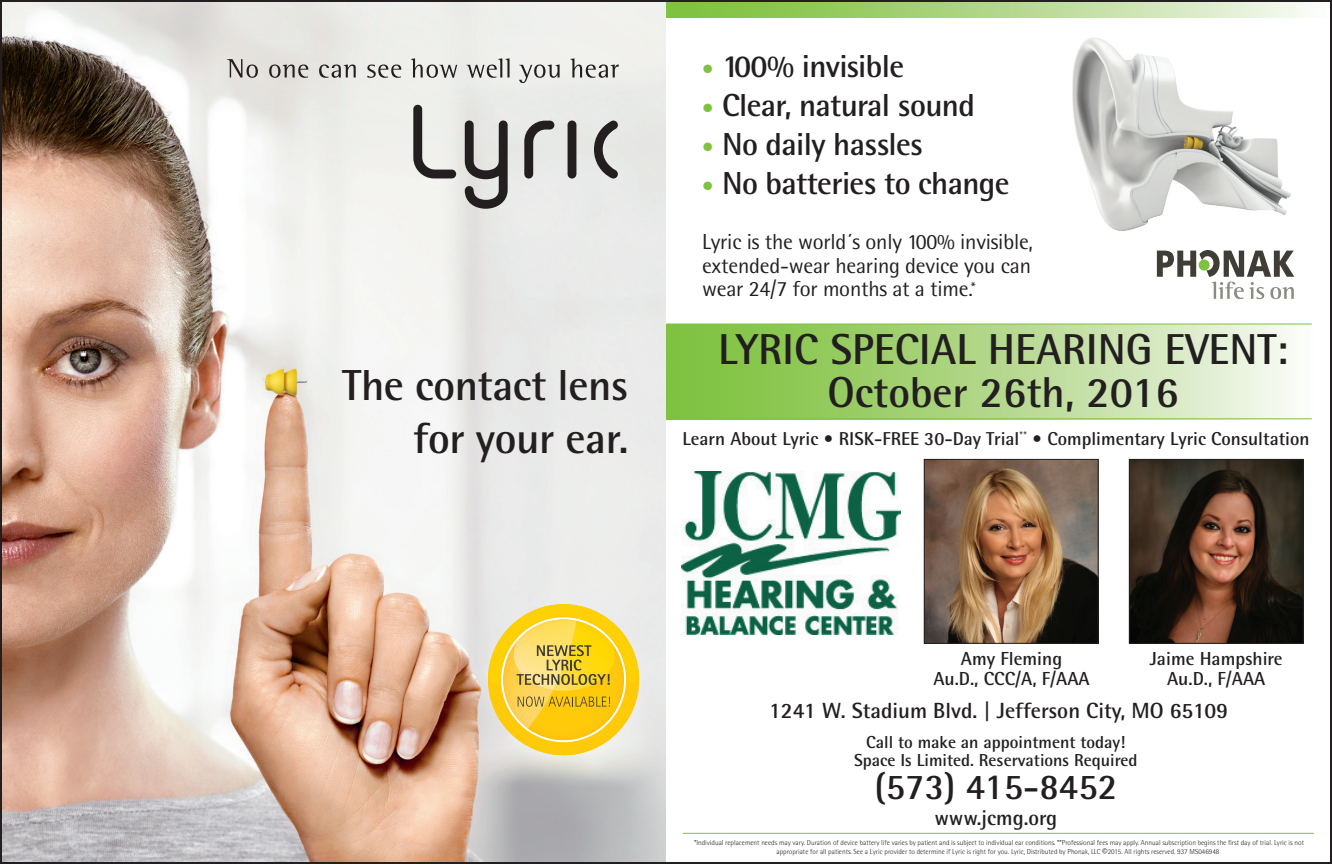
<style>
.page{position:relative;width:1332px;height:864px;background:#fff}
.page>*{position:absolute;margin:0;border:0;box-sizing:border-box;transform-origin:0 0}
.t1{font:700 43.4px/42.8px "Rotis Semi Sans Std";color:#231f20;text-align:center}
.t2{font:700 43.4px/52.8px "Rotis Semi Sans Pro";letter-spacing:-.01em;color:#231f20;text-align:right}
.t3{font:700 36.2px "Rotis Semi Sans Std";color:#231f20}
.t4{font:700 31.8px "Rotis Semi Sans Std";letter-spacing:-.02em;color:#231f20}
.t5{font:700 22px "Rotis Semi Sans Std";color:#231f20}
.t6{font:21.8px/23.4px "Rotis Semi Sans Std";letter-spacing:-.01em;color:#231f20;text-align:justify}
.t7{font:700 21.2px "Rotis Semi Sans Std";color:#231f20}
.t8{font:700 18.8px/20.4px "Rotis Semi Sans Pro";color:#231f20;text-align:center}
.t9{font:700 18.6px "Rotis Semi Sans Std";color:#231f20}
.t10{font:700 17.4px/17.8px "Rotis Semi Sans Std";color:#231f20;text-align:center}
.t11{font:300 7.2px/8.8px "Rotis Semi Sans Std";color:#231f20;text-align:center}
.s1{font-size:23.6px;color:#7fc241}
.s2{font-size:11px}
</style>
<div class="page">
<img style="left:926px;top:461px;width:170px;height:181px">
<div style="left:924px;top:459px;width:174px;height:185px;border:1px solid #231f20"></div>
<img style="left:682px;top:471px;width:218px;height:163px">
<img style="left:1131px;top:461px;width:170px;height:181px">
<div style="left:1129px;top:459px;width:174px;height:185px;border:1px solid #231f20"></div>
<img style="left:3px;top:3px;width:663px;height:858px">
<svg style="left:227px;top:59px;width:31px;height:19px"></svg>
<svg style="left:269px;top:65px;width:39px;height:13px"></svg>
<svg style="left:319px;top:65px;width:37px;height:13px"></svg>
<svg style="left:367px;top:65px;width:34px;height:13px"></svg>
<svg style="left:411px;top:58px;width:46px;height:20px"></svg>
<svg style="left:467px;top:58px;width:43px;height:20px"></svg>
<svg style="left:519px;top:65px;width:41px;height:18px"></svg>
<svg style="left:570px;top:58px;width:49px;height:20px"></svg>
<svg style="left:465px;top:120px;width:43px;height:89px"></svg>
<svg style="left:568px;top:121px;width:8px;height:58px"></svg>
<svg style="left:524px;top:121px;width:30px;height:58px"></svg>
<svg style="left:594px;top:121px;width:24px;height:58px"></svg>
<svg style="left:413px;top:105px;width:43px;height:73px"></svg>
<img style="left:1072px;top:38px;width:219px;height:193px">
<svg style="left:1157px;top:250px;width:137px;height:49px"></svg>
<div style="left:666px;top:324px;width:651px;height:95px;background:linear-gradient(to right,#75bc30,#f6f8f1)"></div>
<hr style="left:666px;top:324px;width:646px;height:1px;background:#7fc241">
<hr style="left:666px;top:418px;width:646px;height:1px;background:#7fc241">
<svg style="left:666px;top:0;width:666px;height:18px"></svg>
<hr style="left:683px;top:833px;width:631px;height:1px;background:#7fc241">
<div style="left:488px;top:604px;width:151px;height:151px;background:#feca0a;border-radius:50%"></div>
<svg style="left:488px;top:604px;width:151px;height:136px"></svg>
<h1 class="t2" style="left:342px;top:359px;width:288px">The contact lens for your ear.</h1>
<h3 class="t4" style="left:702px;top:47px;width:204px"><span class="s1">•</span> 100% invisible</h3>
<h3 class="t4" style="left:702px;top:86px;width:275px"><span class="s1">•</span> Clear, natural sound</h3>
<h3 class="t4" style="left:702px;top:125px;width:223px"><span class="s1">•</span> No daily hassles</h3>
<h3 class="t4" style="left:702px;top:164px;width:310px"><span class="s1">•</span> No batteries to change</h3>
<h3 class="t6" style="left:702px;top:230px;width:332px">Lyric is the world´s only 100% invisible, extended-wear hearing device you can wear 24/7 for months at a time.<sup>*</sup></h3>
<h1 class="t1" style="left:718px;top:328px;width:572px">LYRIC SPECIAL HEARING EVENT:<br>October 26th, 2016</h1>
<h3 class="t9" style="left:683px;top:427px;width:628px">Learn About Lyric • RISK-FREE 30-Day Trial<sup>**</sup> • Complimentary Lyric Consultation</h3>
<h3 class="t8" style="left:933px;top:648px;width:158px">Amy Fleming<br>Au.D., CCC/A, F/AAA</h3>
<h3 class="t8" style="left:1150px;top:648px;width:134px">Jaime Hampshire<br>Au.D., F/AAA</h3>
<h3 class="t5" style="left:769px;top:697px;width:461px">1241 W. Stadium Blvd. | Jefferson City, MO 65109</h3>
<h3 class="t10" style="left:854px;top:733px;width:285px">Call to make an appointment today!<br>Space Is Limited. Reservations Required</h3>
<h2 class="t3" style="left:874px;top:765px;width:244px">(573) 415-8452</h2>
<h3 class="t7" style="left:934px;top:805px;width:124px">www.jcmg.org</h3>
<p class="t11" style="left:694px;top:838px;width:612px">*Individual replacement needs may vary. Duration of device battery life varies by patient and is subject to individual ear conditions. **Professional fees may apply. Annual subscription begins the first day of trial. Lyric is not appropriate for all patients. See a Lyric provider to determine if Lyric is right for you. Lyric, Distributed by Phonak, LLC <span class="s2">©</span>2015. All rights reserved. 937 MS046948</p>
</div>
